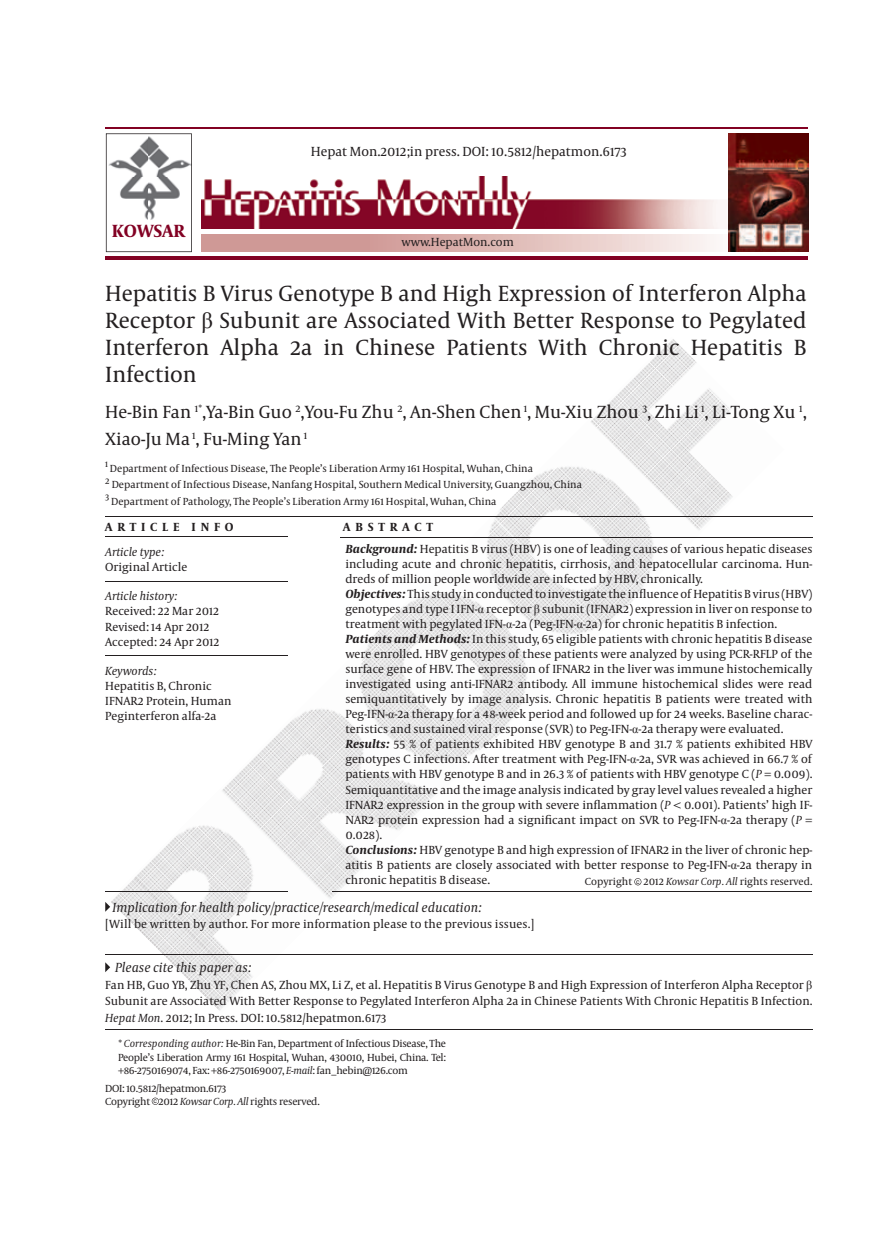
<style>
.page{position:relative;width:893px;height:1234px;background:#fff}
.page>*{position:absolute;margin:0;border:0;box-sizing:border-box;transform-origin:0 0}
.t1{font:22.5px/27px "Capitolium News";color:#231f20;text-align:justify}
.t2{font:18px/27px "Capitolium News";color:#231f20}
.t3{font:700 18px "Capitolium News";color:#820123}
.t4{font:italic 13.5px "Capitolium News";color:#231f20}
.t5{font:13.5px "Capitolium News";color:#231f20}
.t6{font:12px/15px "Capitolium News";color:#231f20}
.t7{font:italic 12px "Capitolium News";color:#231f20}
.t8{font:700 12px "Capitolium News";letter-spacing:.4em;color:#231f20}
.t9{font:10.5px/16.5px "Capitolium News";color:#231f20}
.t10{font:10.5px/12.6px "Capitolium News";letter-spacing:-.025em;color:#231f20}
.s1{font-family:"Times New Roman"}
.s2{font-weight:700;font-style:italic}
.s3{font-style:italic}
</style>
<div class="page">
<svg style="left:106px;top:133px;width:86px;height:119px"></svg>
<hr style="left:105px;top:256px;width:703px;height:3px;background:#820123">
<hr style="left:105px;top:128px;width:703px;height:1px;background:#820123">
<img style="left:201px;top:177px;width:528px;height:52px">
<svg style="left:201px;top:234px;width:528px;height:17px;background:#deb8b5"></svg>
<img style="left:729px;top:134px;width:80px;height:118px">
<img style="left:497px;top:339px;width:236px;height:284px">
<img style="left:359px;top:517px;width:245px;height:287px">
<img style="left:137px;top:696px;width:288px;height:288px">
<img style="left:109px;top:876px;width:136px;height:135px">
<hr style="left:105px;top:516px;width:707px;height:1px;background:#231f20">
<hr style="left:105px;top:655px;width:183px;height:1px;background:#231f20">
<hr style="left:105px;top:891px;width:183px;height:1px;background:#231f20">
<hr style="left:105px;top:581px;width:183px;height:1px;background:#231f20">
<hr style="left:105px;top:536px;width:183px;height:1px;background:#231f20">
<svg style="left:105px;top:962px;width:5px;height:9px"></svg>
<svg style="left:105px;top:901px;width:5px;height:10px"></svg>
<hr style="left:105px;top:1028px;width:707px;height:1px;background:#231f20">
<hr style="left:105px;top:953px;width:707px;height:1px;background:#231f20">
<hr style="left:340px;top:537px;width:472px;height:1px;background:#231f20">
<hr style="left:333px;top:890px;width:479px;height:1px;background:#231f20">
<svg style="left:634px;top:878px;width:7px;height:7px"></svg>
<svg style="left:152px;top:1097px;width:7px;height:7px"></svg>
<p class="t5" style="left:311px;top:144px;width:317px">Hepat Mon.2012;in press. DOI: 10.5812/hepatmon.6173</p>
<h2 class="t3" style="left:112px;top:221px;width:75px">KOWSAR</h2>
<p class="t6" style="left:402px;top:234px;width:114px">www.HepatMon.com</p>
<h1 class="t1" style="left:105px;top:280px;width:703px">Hepatitis B Virus Genotype B and High Expression of Interferon Alpha Receptor <span class="s1">β</span> Subunit are Associated With Better Response to Pegylated Interferon Alpha 2a in Chinese Patients With Chronic Hepatitis B Infection</h1>
<h2 class="t2" style="left:105px;top:398px;width:703px">He-Bin Fan <sup>1*</sup>,Ya-Bin Guo <sup>2</sup>,You-Fu Zhu <sup>2</sup>, An-Shen Chen <sup>1</sup>, Mu-Xiu Zhou <sup>3</sup>, Zhi Li <sup>1</sup>, Li-Tong Xu <sup>1</sup>,<br>Xiao-Ju Ma <sup>1</sup>, Fu-Ming Yan <sup>1</sup></h2>
<p class="t9" style="left:105px;top:460px;width:478px"><sup>1</sup> Department of Infectious Disease, The People’s Liberation Army 161 Hospital, Wuhan, China<br><sup>2</sup> Department of Infectious Disease, Nanfang Hospital, Southern Medical University, Guangzhou, China<br><sup>3</sup> Department of Pathology, The People’s Liberation Army 161 Hospital, Wuhan, China</p>
<p class="t8" style="left:105px;top:520px;width:130px">ARTICLE INFO</p>
<p class="t8" style="left:343px;top:520px;width:91px">ABSTRACT</p>
<p class="t7" style="left:105px;top:545px;width:61px">Article type:</p>
<p class="t6" style="left:105px;top:559px;width:84px">Original Article</p>
<p class="t7" style="left:105px;top:589px;width:74px">Article history:</p>
<p class="t6" style="left:105px;top:604px;width:116px">Received: 22 Mar 2012<br>Revised: 14 Apr 2012<br>Accepted: 24 Apr 2012</p>
<p class="t7" style="left:105px;top:664px;width:53px">Keywords:</p>
<p class="t6" style="left:105px;top:678px;width:128px">Hepatitis B, Chronic<br>IFNAR2 Protein, Human<br>Peginterferon alfa-2a</p>
<p class="t6" style="left:345px;top:542px;width:469px"><span class="s2">Background:</span> Hepatitis B virus (HBV) is one of leading causes of various hepatic diseases including acute and chronic hepatitis, cirrhosis, and hepatocellular carcinoma. Hun&shy;dreds of million people worldwide are infected by HBV, chronically.<br><span class="s2">Objectives:</span> This study in conducted to investigate the influence of Hepatitis B virus (HBV) genotypes and type I IFN-<span class="s1">α</span> receptor <span class="s1">β</span> subunit (IFNAR2) expression in liver on response to treatment with pegylated IFN-<span class="s1">α</span>-2a (Peg-IFN-<span class="s1">α</span>-2a) for chronic hepatitis B infection.<br><span class="s2">Patients and Methods:</span> In this study, 65 eligible patients with chronic hepatitis B disease were enrolled. HBV genotypes of these patients were analyzed by using PCR-RFLP of the surface gene of HBV. The expression of IFNAR2 in the liver was immune histochemically investigated using anti-IFNAR2 antibody. All immune histochemical slides were read semiquantitatively by image analysis. Chronic hepatitis B patients were treated with Peg-IFN-<span class="s1">α</span>-2a therapy for a 48-week period and followed up for 24 weeks. Baseline charac&shy;teristics and sustained viral response (SVR) to Peg-IFN-<span class="s1">α</span>-2a therapy were evaluated.<br><span class="s2">Results:</span> 55 % of patients exhibited HBV genotype B and 31.7 % patients exhibited HBV genotypes C infections. After treatment with Peg-IFN-<span class="s1">α</span>-2a, SVR was achieved in 66.7 % of patients with HBV genotype B and in 26.3 % of patients with HBV genotype C (<span class="s3">P</span> = 0.009).<br>Semiquantitative and the image analysis indicated by gray level values revealed a higher IFNAR2 expression in the group with severe inflammation (<span class="s3">P</span> &lt; 0.001). Patients’ high IF-NAR2 protein expression had a significant impact on SVR to Peg-IFN-<span class="s1">α</span>-2a therapy (<span class="s3">P</span> = 0.028).<br><span class="s2">Conclusions:</span> HBV genotype B and high expression of IFNAR2 in the liver of chronic hep&shy;atitis B patients are closely associated with better response to Peg-IFN-<span class="s1">α</span>-2a therapy in chronic hepatitis B disease.</p>
<p class="t9" style="left:585px;top:873px;width:229px">Copyright <sup>c</sup> 2012 <span class="s3">Kowsar Corp. All</span> rights reserved.</p>
<p class="t4" style="left:113px;top:899px;width:371px">Implication for health policy/practice/research/medical education:</p>
<p class="t6" style="left:105px;top:916px;width:431px">[Will be written by author. For more information please to the previous issues.]</p>
<p class="t4" style="left:115px;top:959px;width:138px">Please cite this paper as:</p>
<p class="t6" style="left:105px;top:976px;width:709px;line-height:16.5px;text-align:justify">Fan HB, Guo YB, Zhu YF, Chen AS, Zhou MX, Li Z, et al. Hepatitis B Virus Genotype B and High Expression of Interferon Alpha Receptor <span class="s1">β </span>Subunit are Associated With Better Response to Pegylated Interferon Alpha 2a in Chinese Patients With Chronic Hepatitis B Infection.<br><span class="s3">Hepat Mon</span>. 2012; In Press. DOI: 10.5812/hepatmon.6173</p>
<p class="t9" style="left:118px;top:1036px;width:330px;line-height:13.5px;text-align:justify">* <span class="s3">Corresponding author:</span> He-Bin Fan, Department of Infectious Disease, The People’s Liberation Army 161 Hospital, Wuhan, 430010, Hubei, China. Tel: +86-2750169074, Fax: +86-2750169007, <span class="s3">E-mail</span>: fan_hebin@126.com</p>
<p class="t10" style="left:105px;top:1082px;width:216px">DOI: 10.5812/hepatmon.6173<br>Copyright <sup>c</sup> 2012 <span class="s3">Kowsar Corp. All</span> rights reserved.</p>
</div>
